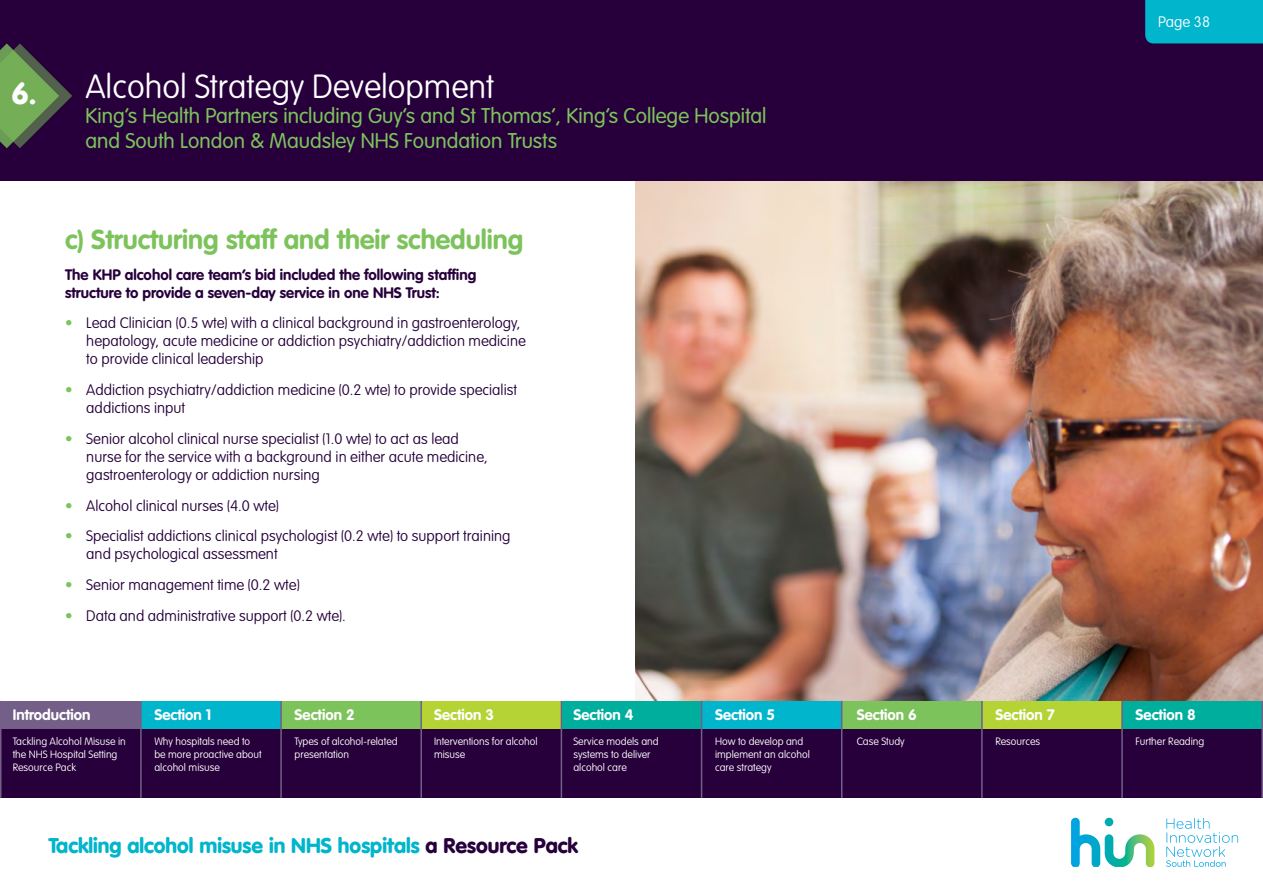
<style>
.page{position:relative;width:1263px;height:893px;background:#fff}
.page>*{position:absolute;margin:0;border:0;box-sizing:border-box;transform-origin:0 0}
.t1{font:100 33px "VAG Rounded Std";color:#fff}
.t2{font:700 27px "VAG Rounded Std";color:#7dc35c}
.t3{font:300 21px/25.2px "VAG Rounded";color:#7dc35c}
.t4{font:900 21px "VAG Rounded Std";color:#00b5cc}
.t5{font:100 15px/18px "VAG Rounded Std";color:#27003b}
.t6{font:700 15px/18px "VAG Rounded Std";color:#27003b}
.t7{font:700 15px "VAG Rounded Std";color:#fff}
.t8{font:100 15px "VAG Rounded Std";color:#fff}
.t9{font:100 10.5px/12.6px "VAG Rounded Std";color:#fff}
.s1{font-family:"VAG Rounded";color:#7dc35c}
.s2{color:#27003b}
</style>
<div class="page">
<img style="left:635px;top:181px;width:628px;height:520px">
<div style="left:0;top:0;width:1263px;height:181px;background:#27003b"></div>
<svg style="left:1071px;top:818px;width:83px;height:49px"></svg>
<svg style="left:1166px;top:818px;width:72px;height:49px"></svg>
<div style="left:0;top:723px;width:1263px;height:75px;background:#27003b"></div>
<div style="left:142px;top:701px;width:139px;height:27px;background:#00b5cc"></div>
<div style="left:1px;top:701px;width:139px;height:27px;background:#745f88"></div>
<div style="left:701px;top:701px;width:141px;height:27px;background:#00b5cc"></div>
<div style="left:281px;top:701px;width:139px;height:27px;background:#7dc35c"></div>
<div style="left:982px;top:701px;width:139px;height:27px;background:#b5d334"></div>
<div style="left:842px;top:701px;width:141px;height:27px;background:#7dc35c"></div>
<div style="left:421px;top:701px;width:140px;height:27px;background:#b5d334"></div>
<div style="left:1122px;top:701px;width:141px;height:27px;background:#00ae9e"></div>
<div style="left:561px;top:701px;width:141px;height:27px;background:#00ae9e"></div>
<div style="left:1145px;top:0;width:118px;height:43px;background:#00b5cc"></div>
<hr style="left:280px;top:701px;width:2px;height:97px;background:#745f88">
<hr style="left:0;top:701px;width:2px;height:97px;background:#745f88">
<hr style="left:140px;top:701px;width:2px;height:97px;background:#745f88">
<hr style="left:420px;top:701px;width:2px;height:97px;background:#745f88">
<hr style="left:561px;top:701px;width:1px;height:97px;background:#745f88">
<hr style="left:701px;top:701px;width:1px;height:97px;background:#745f88">
<hr style="left:841px;top:701px;width:1px;height:97px;background:#745f88">
<hr style="left:981px;top:701px;width:2px;height:97px;background:#745f88">
<hr style="left:1121px;top:701px;width:2px;height:97px;background:#745f88">
<hr style="left:1261px;top:701px;width:2px;height:97px;background:#745f88">
<svg style="left:0;top:43px;width:72px;height:105px"></svg>
<h1 class="t1" style="left:12px;top:67px;width:483px"><sub>6.</sub> Alcohol Strategy Development</h1>
<h3 class="t3" style="left:85px;top:103px;width:683px">King’s Health Partners including Guy’s and St Thomas’, King’s College Hospital and South London &amp; Maudsley NHS Foundation Trusts</h3>
<h2 class="t2" style="left:65px;top:224px;width:460px">c) Structuring staff and their scheduling</h2>
<p class="t6" style="left:65px;top:266px;width:413px">The KHP alcohol care team’s bid included the following staffing structure to provide a seven-day service in one NHS Trust:</p>
<p class="t5" style="left:86px;top:315px;width:441px;text-indent:-21px"><span class="s1">•</span> Lead Clinician (0.5 wte) with a clinical background in gastroenterology, hepatology, acute medicine or addiction psychiatry/addiction medicine to provide clinical leadership</p>
<p class="t5" style="left:86px;top:381px;width:432px;text-indent:-21px"><span class="s1">•</span> Addiction psychiatry/addiction medicine (0.2 wte) to provide specialist addictions input</p>
<p class="t5" style="left:86px;top:430px;width:403px;text-indent:-21px"><span class="s1">•</span> Senior alcohol clinical nurse specialist (1.0 wte) to act as lead nurse for the service with a background in either acute medicine, gastroenterology or addiction nursing</p>
<p class="t5" style="left:65px;top:497px;width:215px"><span class="s1">•</span> Alcohol clinical nurses (4.0 wte)</p>
<p class="t5" style="left:86px;top:528px;width:426px;text-indent:-21px"><span class="s1">•</span> Specialist addictions clinical psychologist (0.2 wte) to support training and psychological assessment</p>
<p class="t5" style="left:65px;top:576px;width:236px"><span class="s1">•</span> Senior management time (0.2 wte)</p>
<p class="t5" style="left:65px;top:607px;width:282px"><span class="s1">•</span> Data and administrative support (0.2 wte).</p>
<p class="t7" style="left:13px;top:706px;width:79px">Introduction</p>
<p class="t9" style="left:13px;top:736px;width:115px">Tackling Alcohol Misuse in the NHS Hospital Setting<br>Resource Pack</p>
<p class="t7" style="left:154px;top:706px;width:59px">Section 1</p>
<p class="t9" style="left:154px;top:736px;width:109px">Why hospitals need to be more proactive about alcohol misuse</p>
<p class="t7" style="left:295px;top:706px;width:62px">Section 2</p>
<p class="t9" style="left:295px;top:736px;width:105px">Types of alcohol-related presentation</p>
<p class="t7" style="left:434px;top:706px;width:62px">Section 3</p>
<p class="t9" style="left:434px;top:736px;width:105px">Interventions for alcohol misuse</p>
<p class="t7" style="left:573px;top:706px;width:62px">Section 4</p>
<p class="t9" style="left:573px;top:736px;width:87px">Service models and systems to deliver alcohol care</p>
<h3 class="t4" style="left:49px;top:833px;width:531px">Tackling alcohol misuse in NHS hospitals <span class="s2">a Resource Pack</span></h3>
<p class="t7" style="left:715px;top:706px;width:62px">Section 5</p>
<p class="t9" style="left:715px;top:736px;width:96px">How to develop and implement an alcohol care strategy</p>
<p class="t7" style="left:857px;top:706px;width:62px">Section 6</p>
<p class="t9" style="left:857px;top:736px;width:50px">Case Study</p>
<p class="t7" style="left:995px;top:706px;width:61px">Section 7</p>
<p class="t9" style="left:995px;top:736px;width:46px">Resources</p>
<p class="t8" style="left:1158px;top:14px;width:53px">Page 38</p>
<p class="t7" style="left:1135px;top:706px;width:62px">Section 8</p>
<p class="t9" style="left:1135px;top:736px;width:70px">Further Reading</p>
</div>
